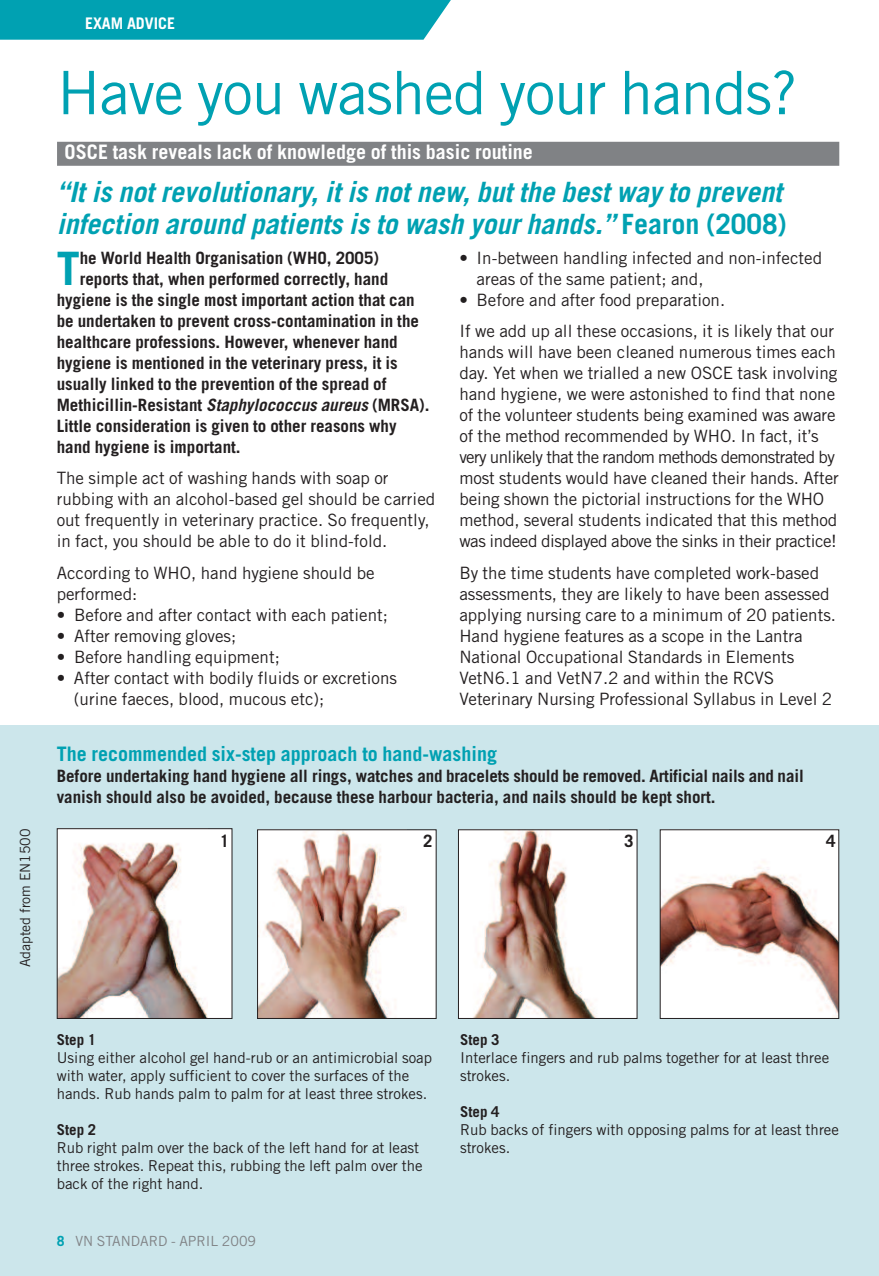
<style>
.page{position:relative;width:879px;height:1276px;background:#fff}
.page>*{position:absolute;margin:0;border:0;box-sizing:border-box;transform-origin:0 0}
.t1{font:60px "Trade Gothic";letter-spacing:-.02em;color:#00a1b2}
.t2{font:700 46px "Trade Gothic";color:#00a1b2}
.t3{font:italic 700 28px/32px "Trade Gothic";color:#00a1b2}
.t4{font:700 20px "Trade Gothic";color:#fff}
.t5{font:700 20px "Trade Gothic";color:#00a1b2}
.t6{font:17px/21px "Trade Gothic";color:#231f20}
.t7{font:700 17px/21px "Trade Gothic";color:#231f20}
.t8{font:700 16px "Trade Gothic";color:#fff}
.t9{font:15px/18px "Trade Gothic";color:#231f20}
.t10{font:700 15px "Trade Gothic";color:#231f20}
.t11{font:14px "Trade Gothic";color:#808285}
.t12{font:14px "Trade Gothic";color:#231f20}
.s1{font-style:normal}
.s2{font-style:italic}
.s3{font-weight:700;color:#00a1b2}
</style>
<div class="page">
<div style="left:0;top:726px;width:879px;height:550px;background:#cce6eb"></div>
<div style="left:57px;top:142px;width:782px;height:24px;background:#808285"></div>
<div style="left:0;top:0;width:451px;height:40px;background:#00a1b2"></div>
<div style="left:57px;top:828px;width:175px;height:190px;background:#fff"></div>
<img style="left:59px;top:842px;width:148px;height:175px">
<div style="left:57px;top:828px;width:175px;height:191px;border:1px solid #231f20"></div>
<div style="left:257px;top:830px;width:179px;height:188px;background:#fff"></div>
<img style="left:259px;top:831px;width:147px;height:186px">
<div style="left:257px;top:829px;width:180px;height:190px;border:1px solid #231f20"></div>
<div style="left:458px;top:830px;width:179px;height:188px;background:#fff"></div>
<img style="left:473px;top:831px;width:123px;height:186px">
<div style="left:458px;top:829px;width:179px;height:190px;border:1px solid #231f20"></div>
<img style="left:662px;top:831px;width:175px;height:186px">
<div style="left:660px;top:829px;width:179px;height:190px;border:1px solid #231f20"></div>
<p class="t8" style="left:85px;top:17px;width:92px">EXAM ADVICE</p>
<h1 class="t1" style="left:57px;top:71px;width:742px">Have you washed your hands?</h1>
<p class="t4" style="left:65px;top:145px;width:470px">OSCE task reveals lack of knowledge of this basic routine</p>
<h3 class="t3" style="left:57px;top:178px;width:732px">“It is not revolutionary, it is not new, but the best way to prevent infection around patients is to wash your hands.” <span class="s1">Fearon (2008)</span></h3>
<h2 class="t2" style="left:57px;top:252px;width:25px">T</h2>
<p class="t7" style="left:80px;top:249px;width:301px">he World Health Organisation (WHO, 2005)</p>
<p class="t7" style="left:80px;top:270px;width:310px">reports that, when performed correctly, hand</p>
<p class="t7" style="left:57px;top:291px;width:360px">hygiene is the single most important action that can</p>
<p class="t7" style="left:57px;top:312px;width:364px">be undertaken to prevent cross-contamination in the</p>
<p class="t7" style="left:57px;top:333px;width:342px">healthcare professions. However, whenever hand</p>
<p class="t7" style="left:57px;top:354px;width:342px">hygiene is mentioned in the veterinary press, it is</p>
<p class="t7" style="left:57px;top:375px;width:331px">usually linked to the prevention of the spread of</p>
<p class="t7" style="left:57px;top:396px;width:374px">Methicillin-Resistant <span class="s2">Staphylococcus aureus</span> (MRSA).</p>
<p class="t7" style="left:57px;top:417px;width:341px">Little consideration is given to other reasons why</p>
<p class="t7" style="left:57px;top:438px;width:185px">hand hygiene is important.</p>
<p class="t6" style="left:57px;top:469px;width:380px">The simple act of washing hands with soap or rubbing with an alcohol-based gel should be carried out frequently in veterinary practice. So frequently, in fact, you should be able to do it blind-fold.</p>
<p class="t6" style="left:57px;top:564px;width:319px">According to WHO, hand hygiene should be performed:</p>
<p class="t6" style="left:57px;top:606px;width:333px">• Before and after contact with each patient;</p>
<p class="t6" style="left:57px;top:627px;width:181px">• After removing gloves;</p>
<p class="t6" style="left:57px;top:648px;width:225px">• Before handling equipment;</p>
<p class="t6" style="left:74px;top:669px;width:324px;text-indent:-17px">• After contact with bodily fluids or excretions (urine faeces, blood, mucous etc);</p>
<p class="t6" style="left:476px;top:249px;width:347px;text-indent:-17px">• In-between handling infected and non-infected areas of the same patient; and,</p>
<p class="t6" style="left:459px;top:286px;width:376px;line-height:31.4px">• Before and after food preparation.<br>If we add up all these occasions, it is likely that our</p>
<p class="t6" style="left:459px;top:343px;width:381px">hands will have been cleaned numerous times each day. Yet when we trialled a new OSCE task involving hand hygiene, we were astonished to find that none of the volunteer students being examined was aware of the method recommended by WHO. In fact, it’s very unlikely that the random methods demonstrated by most students would have cleaned their hands. After being shown the pictorial instructions for the WHO method, several students indicated that this method was indeed displayed above the sinks in their practice!</p>
<p class="t6" style="left:459px;top:564px;width:378px">By the time students have completed work-based assessments, they are likely to have been assessed applying nursing care to a minimum of 20 patients.<br>Hand hygiene features as a scope in the Lantra National Occupational Standards in Elements VetN6.1 and VetN7.2 and within the RCVS Veterinary Nursing Professional Syllabus in Level 2</p>
<p class="t5" style="left:57px;top:746px;width:442px">The recommended six-step approach to hand-washing</p>
<p class="t7" style="left:57px;top:766px;width:749px">Before undertaking hand hygiene all rings, watches and bracelets should be removed. Artificial nails and nail vanish should also be avoided, because these harbour bacteria, and nails should be kept short.</p>
<p class="t12" style="left:20px;top:967px;width:140px;rotate:-90deg">Adapted from EN1500</p>
<p class="t7" style="left:220px;top:832px;width:11px">1</p>
<p class="t7" style="left:423px;top:832px;width:11px">2</p>
<p class="t7" style="left:624px;top:832px;width:11px">3</p>
<p class="t7" style="left:826px;top:832px;width:11px">4</p>
<p class="t10" style="left:57px;top:1033px;width:41px">Step 1</p>
<p class="t9" style="left:57px;top:1049px;width:377px">Using either alcohol gel hand-rub or an antimicrobial soap with water, apply sufficient to cover the surfaces of the hands. Rub hands palm to palm for at least three strokes.</p>
<p class="t10" style="left:57px;top:1123px;width:41px">Step 2</p>
<p class="t9" style="left:57px;top:1139px;width:367px">Rub right palm over the back of the left hand for at least three strokes. Repeat this, rubbing the left palm over the back of the right hand.</p>
<p class="t11" style="left:57px;top:1236px;width:201px"><span class="s3">8</span> VN STANDARD - APRIL 2009</p>
<p class="t10" style="left:460px;top:1033px;width:41px">Step 3</p>
<p class="t9" style="left:460px;top:1049px;width:371px">Interlace fingers and rub palms together for at least three strokes.</p>
<p class="t10" style="left:460px;top:1105px;width:41px">Step 4</p>
<p class="t9" style="left:460px;top:1121px;width:380px">Rub backs of fingers with opposing palms for at least three strokes.</p>
</div>
